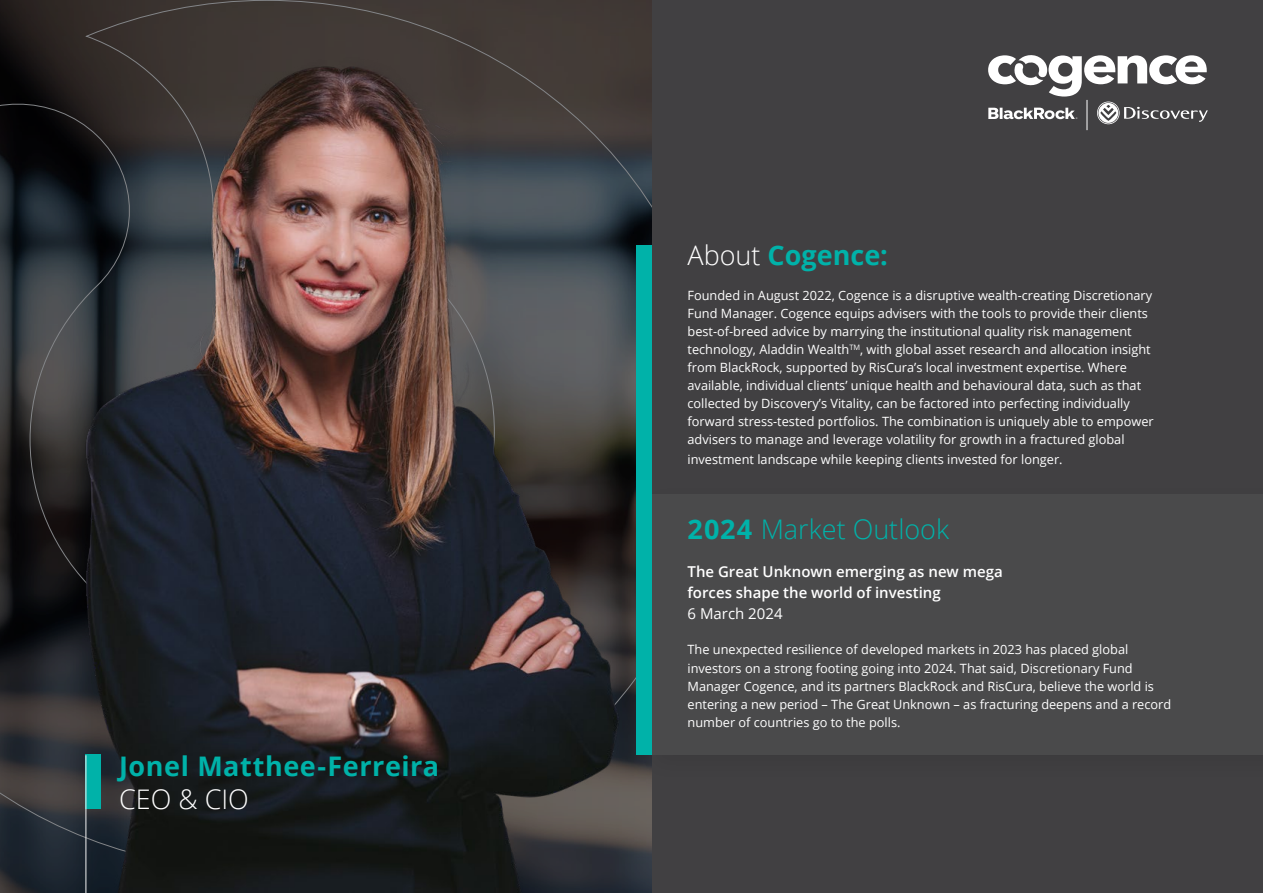
<style>
.page{position:relative;width:1263px;height:893px;background:#fff}
.page>*{position:absolute;margin:0;border:0;box-sizing:border-box;transform-origin:0 0}
.t1{font:700 27px "Open Sans";letter-spacing:.02em;color:#00b2a9}
.t2{font:300 27px "Open Sans";color:#00b2a9}
.t3{font:700 27px "Open Sans";color:#00b2a9}
.t4{font:300 27px "Open Sans";color:#fff}
.t5{font:600 15px/21px "Open Sans";color:#fff}
.t6{font:15px "Open Sans";color:#fff}
.t7{font:12.75px/18px "Open Sans";color:#fff}
.s1{font-weight:300;color:#fff}
.s2{font-weight:700}
</style>
<div class="page">
<svg style="left:85px;top:0;width:567px;height:245px;background:#3e3834"></svg>
<div style="left:652px;top:0;width:611px;height:893px;background:#414042"></div>
<div style="left:637px;top:483px;width:626px;height:299px;background:#403f41"></div>
<div style="left:652px;top:495px;width:611px;height:260px;background:#4a4a4b"></div>
<svg style="left:988px;top:55px;width:220px;height:69px"></svg>
<hr style="left:1086px;top:100px;width:1px;height:30px;background:#fff">
<img style="left:8px;top:49px;width:635px;height:844px">
<div style="left:636px;top:245px;width:16px;height:510px;background:#00b2a9"></div>
<div style="left:86px;top:755px;width:15px;height:54px;background:#00b2a9"></div>
<hr style="left:86px;top:755px;width:1px;height:138px;background:#f2f2f2">
<h1 class="t1" style="left:119px;top:747px;width:322px">Jonel Matthee-Ferreira</h1>
<h1 class="t4" style="left:119px;top:781px;width:131px">CEO &amp; CIO</h1>
<h1 class="t3" style="left:687px;top:237px;width:202px"><span class="s1">About</span> Cogence:</h1>
<p class="t7" style="left:687px;top:286px;width:468px">Founded in August 2022, Cogence is a disruptive wealth-creating Discretionary Fund Manager. Cogence equips advisers with the tools to provide their clients best-of-breed advice by marrying the institutional quality risk management technology, Aladdin Wealth<sup>TM</sup>, with global asset research and allocation insight from BlackRock, supported by RisCura’s local investment expertise. Where available, individual clients’ unique health and behavioural data, such as that collected by Discovery’s Vitality, can be factored into perfecting individually forward stress-tested portfolios. The combination is uniquely able to empower advisers to manage and leverage volatility for growth in a fractured global</p>
<p class="t7" style="left:687px;top:450px;width:377px">investment landscape while keeping clients invested for longer.</p>
<h1 class="t2" style="left:687px;top:511px;width:263px"><span class="s2">2024</span> Market Outlook</h1>
<p class="t5" style="left:687px;top:561px;width:317px">The Great Unknown emerging as new mega forces shape the world of investing</p>
<p class="t6" style="left:687px;top:604px;width:97px">6 March 2024</p>
<p class="t7" style="left:687px;top:640px;width:485px">The unexpected resilience of developed markets in 2023 has placed global investors on a strong footing going into 2024. That said, Discretionary Fund Manager Cogence, and its partners BlackRock and RisCura, believe the world is entering a new period – The Great Unknown – as fracturing deepens and a record number of countries go to the polls.</p>
</div>
